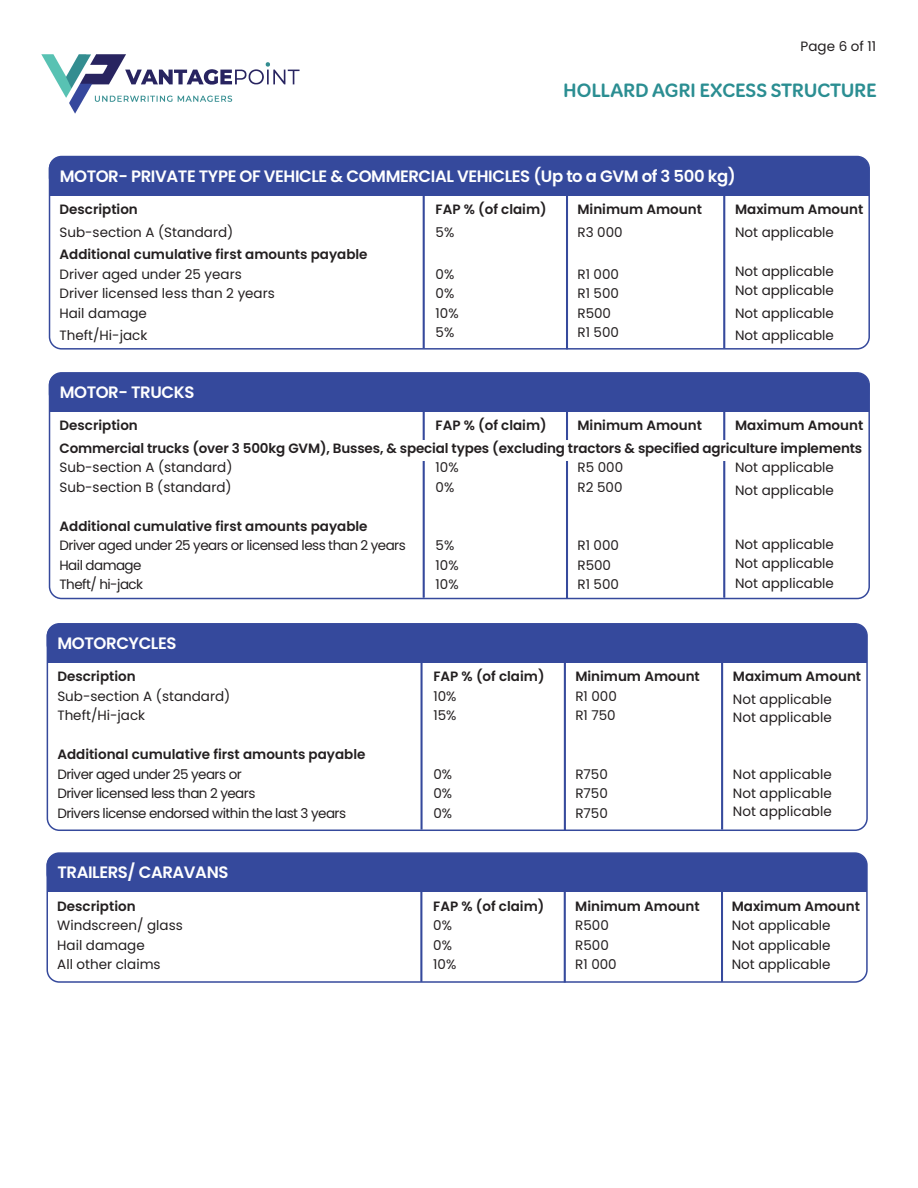
<style>
.page{position:relative;width:918px;height:1188px;background:#fff}
.page>*{position:absolute;margin:0;border:0;box-sizing:border-box;transform-origin:0 0}
.t1{font:18px "Kit Rounded VF";color:#2b8e92}
.t2{font:600 16.5px "Poppins";letter-spacing:-.025em;color:#fff}
.t3{font:13.5px/19.5px "Poppins";color:#231f20}
.t4{font:600 13.5px/22.5px "Poppins";color:#231f20}
.t5{font:13.5px/19.5px "Poppins";letter-spacing:-.04em;color:#231f20}
</style>
<div class="page">
<img style="left:41px;top:54px;width:259px;height:60px">
<div style="left:49px;top:157px;width:820px;height:33px;background:#35499c;border-radius:13px"></div>
<div style="left:49px;top:173px;width:820px;height:22px;background:#35499c"></div>
<div style="left:49px;top:156px;width:821px;height:194px;border:2px solid #35499c;border-radius:12px"></div>
<hr style="left:423px;top:194px;width:1px;height:154px;background:#35499c">
<hr style="left:566px;top:195px;width:2px;height:154px;background:#35499c">
<hr style="left:724px;top:194px;width:1px;height:154px;background:#35499c">
<div style="left:49px;top:373px;width:820px;height:33px;background:#35499c;border-radius:13px"></div>
<div style="left:49px;top:389px;width:820px;height:23px;background:#35499c"></div>
<div style="left:49px;top:372px;width:821px;height:227px;border:2px solid #35499c;border-radius:12px"></div>
<hr style="left:423px;top:410px;width:1px;height:187px;background:#35499c">
<hr style="left:566px;top:411px;width:2px;height:188px;background:#35499c">
<hr style="left:724px;top:410px;width:1px;height:187px;background:#35499c">
<div style="left:47px;top:624px;width:820px;height:33px;background:#35499c;border-radius:13px"></div>
<div style="left:47px;top:640px;width:819px;height:23px;background:#35499c"></div>
<div style="left:47px;top:623px;width:821px;height:208px;border:2px solid #35499c;border-radius:12px"></div>
<hr style="left:421px;top:661px;width:1px;height:168px;background:#35499c">
<div style="left:564px;top:662px;width:2px;height:168px;background:#35499c;border:1px solid #35499c"></div>
<div style="left:721px;top:661px;width:2px;height:168px;background:#35499c;border:1px solid #35499c"></div>
<div style="left:47px;top:853px;width:820px;height:33px;background:#35499c;border-radius:13px"></div>
<div style="left:47px;top:869px;width:819px;height:23px;background:#35499c"></div>
<div style="left:46px;top:852px;width:822px;height:131px;border:2px solid #35499c;border-radius:12px"></div>
<hr style="left:421px;top:876px;width:1px;height:105px;background:#35499c">
<hr style="left:564px;top:877px;width:1px;height:105px;background:#35499c">
<hr style="left:721px;top:876px;width:2px;height:105px;background:#35499c">
<p class="t3" style="left:801px;top:37px;width:77px">Page 6 of 11</p>
<h1 class="t1" style="left:563px;top:80px;width:315px">HOLLARD AGRI EXCESS STRUCTURE</h1>
<p class="t2" style="left:60px;top:166px;width:678px">MOTOR- PRIVATE TYPE OF VEHICLE &amp; COMMERCIAL VEHICLES (Up to a GVM of 3 500 kg)</p>
<p class="t4" style="left:60px;top:198px;width:80px">Description</p>
<p class="t3" style="left:60px;top:222px;width:175px">Sub-section A (Standard)</p>
<p class="t4" style="left:60px;top:243px;width:310px">Additional cumulative first amounts payable</p>
<p class="t3" style="left:60px;top:264px;width:217px">Driver aged under 25 years<br>Driver licensed less than 2 years<br>Hail damage</p>
<p class="t3" style="left:60px;top:326px;width:89px">Theft/Hi-jack</p>
<p class="t4" style="left:436px;top:198px;width:113px">FAP % (of claim)</p>
<p class="t3" style="left:436px;top:222px;width:20px">5%</p>
<p class="t3" style="left:436px;top:264px;width:25px">0%<br>0%<br>10%<br>5%</p>
<p class="t4" style="left:735px;top:198px;width:130px">Maximum Amount</p>
<p class="t3" style="left:735px;top:222px;width:100px">Not applicable</p>
<p class="t3" style="left:735px;top:261px;width:100px">Not applicable<br>Not applicable</p>
<p class="t3" style="left:735px;top:302px;width:100px;line-height:22.5px">Not applicable<br>Not applicable</p>
<p class="t4" style="left:577px;top:198px;width:126px">Minimum Amount</p>
<p class="t3" style="left:577px;top:222px;width:47px">R3 000</p>
<p class="t3" style="left:577px;top:264px;width:43px">R1 000<br>R1 500<br>R500<br>R1 500</p>
<p class="t2" style="left:60px;top:383px;width:136px">MOTOR- TRUCKS</p>
<p class="t4" style="left:436px;top:414px;width:113px">FAP % (of claim)</p>
<p class="t3" style="left:436px;top:458px;width:25px">10%<br>0%</p>
<p class="t4" style="left:735px;top:414px;width:130px">Maximum Amount</p>
<p class="t3" style="left:735px;top:445px;width:100px;line-height:15px">Not applicable<br>Not applicable</p>
<p class="t3" style="left:735px;top:480px;width:100px">Not applicable</p>
<p class="t4" style="left:60px;top:414px;width:804px">Description<br>Commercial trucks (over 3 500kg GVM), Busses, &amp; special types (excluding tractors &amp; specified agriculture implements</p>
<p class="t3" style="left:60px;top:458px;width:174px">Sub-section A (standard)<br>Sub-section B (standard)</p>
<p class="t4" style="left:60px;top:515px;width:310px">Additional cumulative first amounts payable</p>
<p class="t5" style="left:60px;top:536px;width:348px">Driver aged under 25 years or licensed less than 2 years<br>Hail damage<br>Theft/ hi-jack</p>
<p class="t4" style="left:577px;top:414px;width:126px">Minimum Amount</p>
<p class="t3" style="left:577px;top:458px;width:47px">R5 000<br>R2 500</p>
<p class="t3" style="left:735px;top:534px;width:100px;text-align:justify">Not applicable Not applicable Not applicable</p>
<p class="t3" style="left:577px;top:536px;width:43px">R1 000<br>R500<br>R1 500</p>
<p class="t3" style="left:436px;top:536px;width:25px">5%<br>10%<br>10%</p>
<p class="t2" style="left:58px;top:634px;width:120px">MOTORCYCLES</p>
<p class="t4" style="left:57px;top:665px;width:80px">Description</p>
<p class="t3" style="left:57px;top:686px;width:174px">Sub-section A (standard)<br>Theft/Hi-jack</p>
<p class="t4" style="left:57px;top:743px;width:310px">Additional cumulative first amounts payable</p>
<p class="t5" style="left:57px;top:764px;width:290px">Driver aged under 25 years or<br>Driver licensed less than 2 years<br>Drivers license endorsed within the last 3 years</p>
<p class="t2" style="left:57px;top:863px;width:173px">TRAILERS/ CARAVANS</p>
<p class="t4" style="left:57px;top:895px;width:80px">Description</p>
<p class="t3" style="left:57px;top:916px;width:127px">Windscreen/ glass<br>Hail damage<br>All other claims</p>
<p class="t4" style="left:433px;top:665px;width:113px">FAP % (of claim)</p>
<p class="t3" style="left:433px;top:686px;width:25px">10%<br>15%</p>
<p class="t3" style="left:433px;top:764px;width:20px;text-align:justify">0% 0% 0%</p>
<p class="t4" style="left:433px;top:895px;width:113px">FAP % (of claim)</p>
<p class="t3" style="left:433px;top:916px;width:25px">0%<br>0%<br>10%</p>
<p class="t4" style="left:575px;top:665px;width:126px">Minimum Amount</p>
<p class="t3" style="left:575px;top:686px;width:43px">R1 000<br>R1 750</p>
<p class="t3" style="left:575px;top:764px;width:34px;text-align:justify">R750<br>R750<br>R750</p>
<p class="t4" style="left:575px;top:895px;width:126px">Minimum Amount</p>
<p class="t3" style="left:575px;top:916px;width:43px">R500<br>R500<br>R1 000</p>
<p class="t4" style="left:733px;top:665px;width:130px">Maximum Amount</p>
<p class="t3" style="left:733px;top:690px;width:100px;line-height:18px">Not applicable<br>Not applicable</p>
<p class="t3" style="left:733px;top:764px;width:100px">Not applicable<br>Not applicable</p>
<p class="t3" style="left:733px;top:802px;width:100px">Not applicable</p>
<p class="t4" style="left:732px;top:895px;width:130px">Maximum Amount</p>
<p class="t3" style="left:732px;top:916px;width:100px;text-align:justify">Not applicable Not applicable Not applicable</p>
</div>
